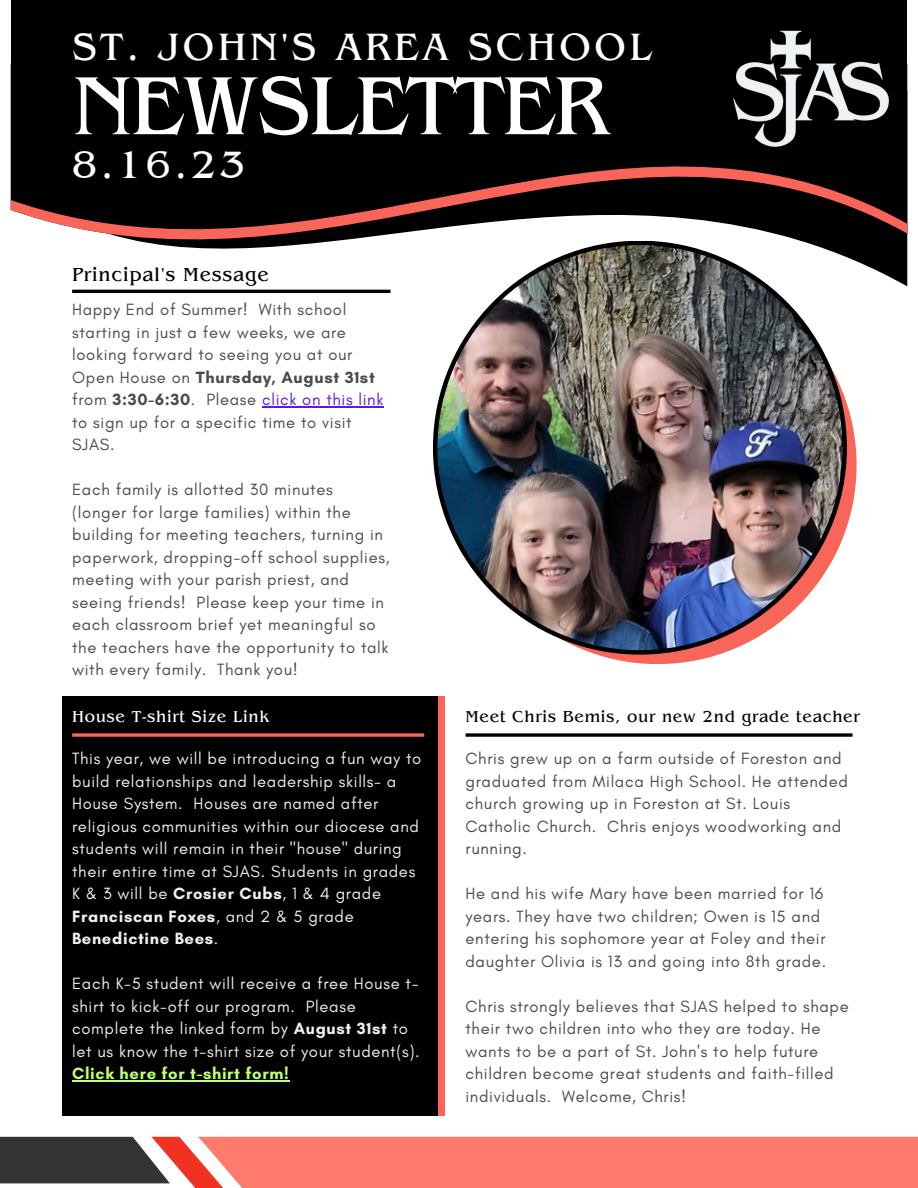
<style>
.page{position:relative;width:918px;height:1188px;background:#fff}
.page>*{position:absolute;margin:0;border:0;box-sizing:border-box;transform-origin:0 0}
.t1{font:86.25px "Benguiat Pro ITC";letter-spacing:-.025em;color:#fff}
.t2{font:40.05px "Benguiat Pro ITC";letter-spacing:.08em;color:#fff}
.t3{font:19.8px "Benguiat Pro ITC";letter-spacing:.04em;color:#000}
.t4{font:16.65px/22.5px "Glacial Indifference";letter-spacing:.04em;color:#4b4b4b}
.t5{font:16.65px/22.5px "Glacial Indifference";letter-spacing:.04em;color:#f1f0f0}
.t6{font:16.65px "Benguiat Pro ITC";letter-spacing:.04em;color:#000}
.t7{font:16.65px "Benguiat Pro ITC";letter-spacing:.04em;color:#fff}
.s1{font-weight:700}
.s2{color:#5e17eb}
.s3{font-weight:700;color:#c1ff72}
</style>
<div class="page">
<div style="left:11px;top:0;width:896px;height:101px;background:#000"></div>
<svg style="left:11px;top:98px;width:896px;height:223px;fill:#000"></svg>
<svg style="left:0;top:1137px;width:918px;height:51px;background:#e0766a"></svg>
<div style="left:459px;top:266px;width:398px;height:398px;background:#fa6559;border-radius:50%"></div>
<svg style="left:433px;top:241px;width:414px;height:414px;background:#0c0909"></svg>
<img style="left:437px;top:245px;width:405px;height:405px;border-radius:50%">
<div style="left:311px;top:696px;width:134px;height:420px;background:#fa6559"></div>
<div style="left:62px;top:696px;width:375px;height:420px;background:#000"></div>
<hr style="left:72px;top:290px;width:319px;height:3px;background:#000">
<svg style="left:466px;top:733px;width:387px;height:4px;background:#272727"></svg>
<svg style="left:72px;top:733px;width:352px;height:4px"></svg>
<img style="left:734px;top:30px;width:156px;height:116px">
<hr style="left:262px;top:406px;width:122px;height:1px;background:#5e17eb">
<hr style="left:72px;top:1080px;width:217px;height:1px;background:#c1ff72">
<p class="t2" style="left:72px;top:33px;width:581px">ST. JOHN'S AREA SCHOOL</p>
<p class="t1" style="left:72px;top:75px;width:538px">NEWSLETTER</p>
<p class="t2" style="left:72px;top:150px;width:174px">8.16.23</p>
<p class="t3" style="left:72px;top:268px;width:198px">Principal's Message</p>
<p class="t4" style="left:72px;top:298px;width:313px">Happy End of Summer! With school starting in just a few weeks, we are looking forward to seeing you at our<br>Open House on <span class="s1">Thursday, August 31st </span>from <span class="s1">3:30-6:30</span>. Please <span class="s2">click on this link </span>to sign up for a specific time to visit<br>SJAS.</p>
<p class="t4" style="left:72px;top:478px;width:319px">Each family is allotted 30 minutes (longer for large families) within the building for meeting teachers, turning in paperwork, dropping-off school supplies, meeting with your parish priest, and seeing friends! Please keep your time in each classroom brief yet meaningful so the teachers have the opportunity to talk with every family. Thank you!</p>
<p class="t7" style="left:72px;top:711px;width:198px">House T-shirt Size Link</p>
<p class="t6" style="left:466px;top:711px;width:396px">Meet Chris Bemis, our new 2nd grade teacher</p>
<p class="t5" style="left:72px;top:747px;width:351px">This year, we will be introducing a fun way to build relationships and leadership skills- a House System. Houses are named after religious communities within our diocese and students will remain in their "house" during their entire time at SJAS. Students in grades K &amp; 3 will be <span class="s1">Crosier Cubs</span>, 1 &amp; 4 grade <span class="s1">Franciscan Foxes</span>, and 2 &amp; 5 grade <span class="s1">Benedictine Bees</span>.</p>
<p class="t5" style="left:72px;top:972px;width:349px">Each K-5 student will receive a free House t&shy;shirt to kick-off our program. Please complete the linked form by <span class="s1">August 31st</span> to let us know the t-shirt size of your student(s).<br><span class="s3">Click here for t-shirt form!</span></p>
<p class="t4" style="left:466px;top:747px;width:384px">Chris grew up on a farm outside of Foreston and graduated from Milaca High School. He attended church growing up in Foreston at St. Louis Catholic Church. Chris enjoys woodworking and running.</p>
<p class="t4" style="left:466px;top:882px;width:362px">He and his wife Mary have been married for 16 years. They have two children; Owen is 15 and entering his sophomore year at Foley and their daughter Olivia is 13 and going into 8th grade.</p>
<p class="t4" style="left:466px;top:995px;width:385px">Chris strongly believes that SJAS helped to shape their two children into who they are today. He wants to be a part of St. John's to help future children become great students and faith-filled individuals. Welcome, Chris!</p>
</div>
